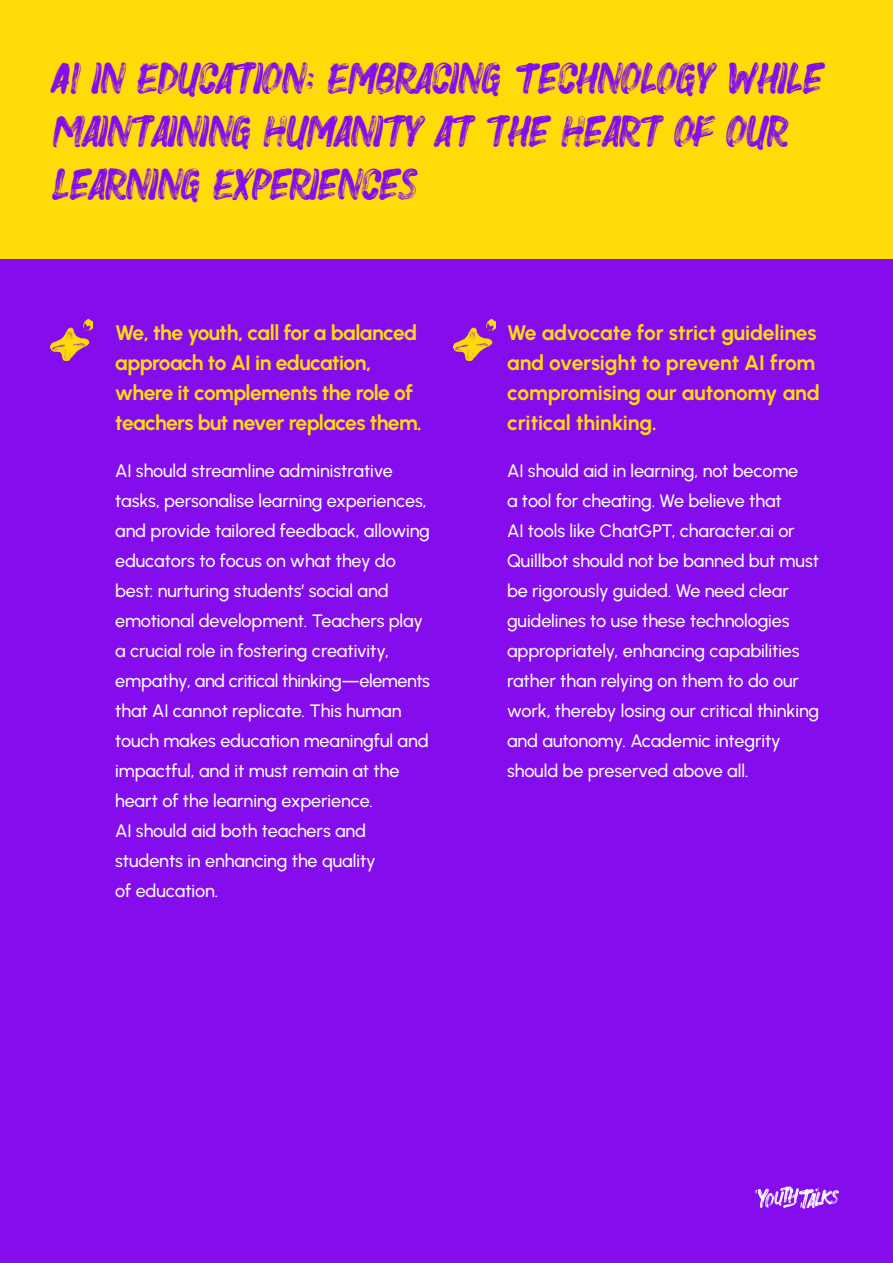
<style>
.page{position:relative;width:893px;height:1263px;background:#fff}
.page>*{position:absolute;margin:0;border:0;box-sizing:border-box;transform-origin:0 0}
.t1{font:45px/52.5px "Strive";color:#840ced}
.t2{font:700 21px/30px "Urbanist";letter-spacing:-.02em;color:#ffdc06}
.t3{font:500 18px/30px "Urbanist";letter-spacing:-.005em;color:#fff}
</style>
<div class="page">
<div style="left:0;top:0;width:893px;height:260px;background:#ffdc06"></div>
<div style="left:0;top:260px;width:893px;height:1003px;background:#840ced"></div>
<img style="left:50px;top:320px;width:42px;height:40px">
<img style="left:454px;top:320px;width:41px;height:40px">
<svg style="left:755px;top:1186px;width:84px;height:23px"></svg>
<h1 class="t1" style="left:53px;top:51px;width:771px">AI IN EDUCATION: EMBRACING TECHNOLOGY WHILE<br>MAINTAINING HUMANITY AT THE HEART OF OUR<br>LEARNING EXPERIENCES</h1>
<p class="t2" style="left:115px;top:317px;width:308px">We, the youth, call for a balanced approach to AI in education, where it complements the role of teachers but never replaces them.</p>
<p class="t3" style="left:115px;top:455px;width:316px">AI should streamline administrative tasks, personalise learning experiences, and provide tailored feedback, allowing educators to focus on what they do best: nurturing students’ social and emotional development. Teachers play a crucial role in fostering creativity, empathy, and critical thinking—elements that AI cannot replicate. This human touch makes education meaningful and impactful, and it must remain at the heart of the learning experience.<br>AI should aid both teachers and students in enhancing the quality<br>of education.</p>
<p class="t2" style="left:507px;top:317px;width:314px">We advocate for strict guidelines and oversight to prevent AI from compromising our autonomy and critical thinking.</p>
<p class="t3" style="left:507px;top:455px;width:314px">AI should aid in learning, not become<br>a tool for cheating. We believe that<br>AI tools like ChatGPT, character.ai or Quillbot should not be banned but must be rigorously guided. We need clear guidelines to use these technologies appropriately, enhancing capabilities rather than relying on them to do our work, thereby losing our critical thinking and autonomy. Academic integrity should be preserved above all.</p>
</div>
